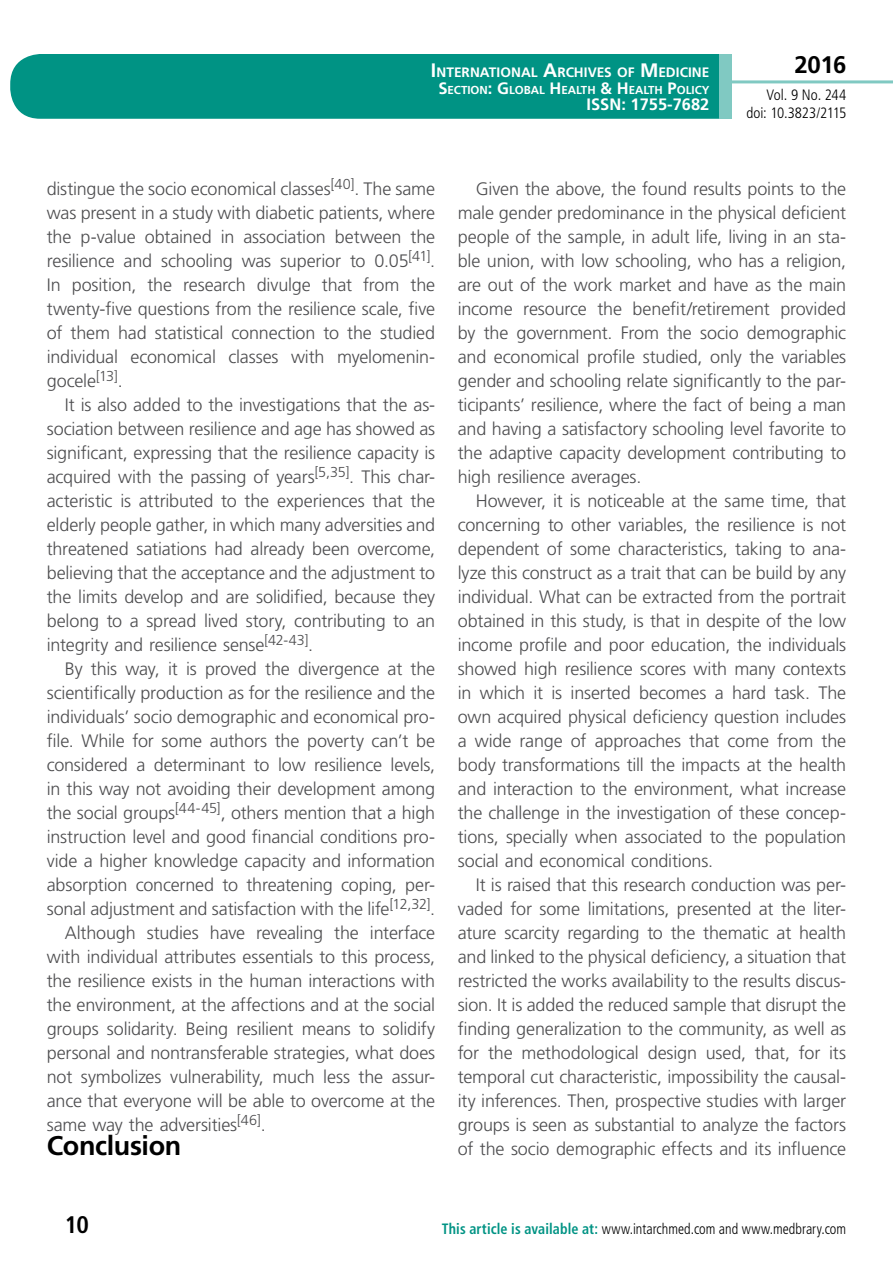
<style>
.page{position:relative;width:893px;height:1263px;background:#fff}
.page>*{position:absolute;margin:0;border:0;box-sizing:border-box;transform-origin:0 0}
.t1{font:700 27px "Frutiger LT Std";letter-spacing:-.015em;color:#000}
.t2{font:700 24px "Frutiger LT Std";color:#000}
.t3{font:700 condensed 24px "Frutiger LT Std";color:#000}
.t4{font:300 18px/24px "Frutiger LT Std";letter-spacing:-.01em;color:#4d4d4f;text-align:justify}
.t5{font:700 16.5px "Frutiger LT Std";color:#fff}
.t6{font:300 condensed 15px "Frutiger LT Std";color:#000;scale:.94 1}
.t7{font:300 condensed 15px/18px "Frutiger LT Std";color:#000;text-align:right}
.t8{font:700 13.65px "Frutiger LT Std";color:#fff}
.t9{font:700 11.55px "Frutiger LT Std";color:#fff}
.s1{font-size:19.5px}
.s2{font-size:16.5px}
.s3{font-weight:700;color:#009384}
</style>
<div class="page">
<div style="left:10px;top:54px;width:775px;height:65px;background:#009384;border-radius:30px"></div>
<div style="left:732px;top:0;width:161px;height:157px;background:#fff"></div>
<hr style="left:730px;top:80px;width:163px;height:3px;background:#80c9c2">
<div style="left:719px;top:54px;width:13px;height:65px;background:#80c9c2"></div>
<p class="t8" style="left:431px;top:65px;width:280px"><span class="s1">I</span>NTERNATIONAL <span class="s1">A</span>RCHIVES OF <span class="s1">M</span>EDICINE</p>
<p class="t9" style="left:438px;top:83px;width:273px"><span class="s2">S</span>ECTION<span class="s2">: G</span>LOBAL <span class="s2">H</span> EALTH <span class="s2">&amp; H</span> EALTH <span class="s2">P</span>OLICY</p>
<p class="t5" style="left:586px;top:95px;width:124px">ISSN: 1755-7682</p>
<h2 class="t2" style="left:794px;top:50px;width:54px">2016</h2>
<p class="t7" style="left:746px;top:86px;width:101px">Vol. 9 No. 244 doi: 10.3823/2115</p>
<p class="t4" style="left:47px;top:177px;width:390px">distingue the socio economical classes<sup>[40]</sup>. The same was present in a study with diabetic patients, where the p-value obtained in association between the resilience and schooling was superior to 0.05<sup>[41]</sup>.<br>In position, the research divulge that from the twenty-five questions from the resilience scale, five of them had statistical connection to the studied individual economical classes with myelomenin&shy;gocele<sup>[13]</sup>.</p>
<p class="t4" style="left:47px;top:393px;width:390px;text-indent:18px">It is also added to the investigations that the as&shy;sociation between resilience and age has showed as significant, expressing that the resilience capacity is acquired with the passing of years<sup>[5,35]</sup>. This char&shy;acteristic is attributed to the experiences that the elderly people gather, in which many adversities and threatened satiations had already been overcome, believing that the acceptance and the adjustment to the limits develop and are solidified, because they belong to a spread lived story, contributing to an integrity and resilience sense<sup>[42-43]</sup>.</p>
<p class="t4" style="left:65px;top:657px;width:372px">By this way, it is proved the divergence at the</p>
<p class="t4" style="left:47px;top:681px;width:390px">scientifically production as for the resilience and the</p>
<p class="t4" style="left:47px;top:705px;width:390px">individuals’ socio demographic and economical pro-</p>
<p class="t4" style="left:47px;top:729px;width:390px">file. While for some authors the poverty can’t be</p>
<p class="t4" style="left:47px;top:753px;width:390px">considered a determinant to low resilience levels,</p>
<p class="t4" style="left:47px;top:777px;width:390px">in this way not avoiding their development among</p>
<p class="t4" style="left:47px;top:801px;width:390px">the social groups<sup>[44-45]</sup>, others mention that a high</p>
<p class="t4" style="left:47px;top:825px;width:390px">instruction level and good financial conditions pro-</p>
<p class="t4" style="left:47px;top:849px;width:390px">vide a higher knowledge capacity and information</p>
<p class="t4" style="left:47px;top:873px;width:390px">absorption concerned to threatening coping, per-</p>
<p class="t4" style="left:47px;top:897px;width:390px">sonal adjustment and satisfaction with the life<sup>[12,32]</sup>.</p>
<p class="t4" style="left:65px;top:921px;width:372px">Although studies have revealing the interface</p>
<p class="t4" style="left:47px;top:945px;width:390px">with individual attributes essentials to this process,</p>
<p class="t4" style="left:47px;top:969px;width:390px">the resilience exists in the human interactions with</p>
<p class="t4" style="left:47px;top:993px;width:390px">the environment, at the affections and at the social</p>
<p class="t4" style="left:47px;top:1017px;width:390px">groups solidarity. Being resilient means to solidify</p>
<p class="t4" style="left:47px;top:1041px;width:390px">personal and nontransferable strategies, what does</p>
<p class="t4" style="left:47px;top:1065px;width:390px">not symbolizes vulnerability, much less the assur-</p>
<p class="t4" style="left:47px;top:1089px;width:390px">ance that everyone will be able to overcome at the</p>
<p class="t4" style="left:47px;top:1113px;width:221px">same way the adversities<sup>[46]</sup>.</p>
<h1 class="t1" style="left:47px;top:1130px;width:136px">Conclusion</h1>
<p class="t4" style="left:458px;top:177px;width:390px;text-indent:18px">Given the above, the found results points to the male gender predominance in the physical deficient people of the sample, in adult life, living in an sta&shy;ble union, with low schooling, who has a religion, are out of the work market and have as the main income resource the benefit/retirement provided by the government. From the socio demographic and economical profile studied, only the variables gender and schooling relate significantly to the par&shy;ticipants’ resilience, where the fact of being a man and having a satisfactory schooling level favorite to the adaptive capacity development contributing to high resilience averages.</p>
<p class="t4" style="left:458px;top:489px;width:390px;text-indent:18px">However, it is noticeable at the same time, that concerning to other variables, the resilience is not dependent of some characteristics, taking to ana&shy;lyze this construct as a trait that can be build by any individual. What can be extracted from the portrait obtained in this study, is that in despite of the low income profile and poor education, the individuals showed high resilience scores with many contexts in which it is inserted becomes a hard task. The own acquired physical deficiency question includes a wide range of approaches that come from the body transformations till the impacts at the health and interaction to the environment, what increase the challenge in the investigation of these concep&shy;tions, specially when associated to the population social and economical conditions.</p>
<p class="t4" style="left:458px;top:873px;width:390px;text-indent:18px">It is raised that this research conduction was per&shy;vaded for some limitations, presented at the liter&shy;ature scarcity regarding to the thematic at health and linked to the physical deficiency, a situation that restricted the works availability to the results discus&shy;sion. It is added the reduced sample that disrupt the finding generalization to the community, as well as for the methodological design used, that, for its temporal cut characteristic, impossibility the causal&shy;ity inferences. Then, prospective studies with larger groups is seen as substantial to analyze the factors of the socio demographic effects and its influence</p>
<h2 class="t3" style="left:65px;top:1210px;width:26px">10</h2>
<p class="t6" style="left:442px;top:1220px;width:432px"><span class="s3">This article is available at:</span> www.intarchmed.com and www.medbrary.com</p>
</div>
